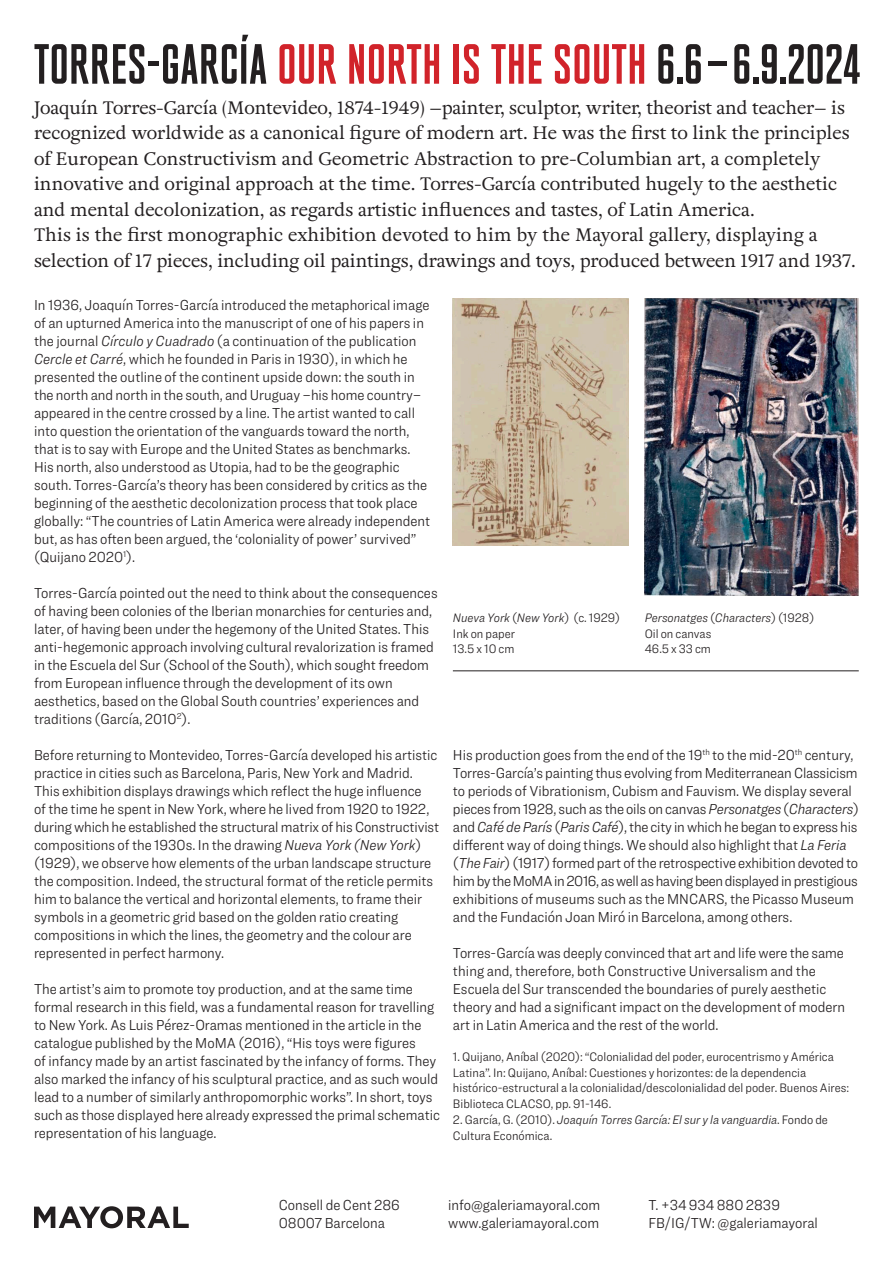
<style>
.page{position:relative;width:893px;height:1263px;background:#fff}
.page>*{position:absolute;margin:0;border:0;box-sizing:border-box;transform-origin:0 0}
.t1{font:54px "M Fred 2.0";letter-spacing:-.005em;color:#231f20}
.Introducció{font:18px/25.5px "Adriane Text";letter-spacing:-.005em;color:#231f20}
.Text_general{font:300 15px/18px "Ringside Narrow";color:#231f20}
.Peu_de_foto{font:300 12.75px/15.8px "Ringside Narrow";color:#231f20}
.Peu_de_foto-2{font:italic 300 12.75px "Ringside Narrow";color:#231f20}
.s1{color:#d1232a}
.s2{font-style:italic}
.s3{font-style:normal}
</style>
<div class="page">
<svg style="left:34px;top:1206px;width:155px;height:22px"></svg>
<img style="left:453px;top:298px;width:175px;height:248px">
<img style="left:645px;top:298px;width:214px;height:297px">
<hr style="left:453px;top:671px;width:406px;height:1px;background:#231f20">
<p class="t1" style="left:34px;top:35px;width:828px">TORRES-GARCÍA <span class="s1">OUR NORTH IS THE SOUTH</span> 6.6 — 6.9.2024</p>
<p class="Introducció" style="left:34px;top:94px;width:817px">Joaquín Torres-García (Montevideo, 1874-1949) –painter, sculptor, writer, theorist and teacher– is recognized worldwide as a canonical figure of modern art. He was the first to link the principles of European Constructivism and Geometric Abstraction to pre-Columbian art, a completely innovative and original approach at the time. Torres-García contributed hugely to the aesthetic and mental decolonization, as regards artistic influences and tastes, of Latin America.</p>
<p class="Introducció" style="left:34px;top:222px;width:823px">This is the first monographic exhibition devoted to him by the Mayoral gallery, displaying a selection of 17 pieces, including oil paintings, drawings and toys, produced between 1917 and 1937.</p>
<p class="Text_general" style="left:34px;top:296px;width:398px">In 1936, Joaquín Torres-García introduced the metaphorical image of an upturned America into the manuscript of one of his papers in the journal <span class="s2">Círculo y Cuadrado</span> (a continuation of the publication <span class="s2">Cercle et Carré</span>, which he founded in Paris in 1930), in which he presented the outline of the continent upside down: the south in the north and north in the south, and Uruguay –his home country– appeared in the centre crossed by a line. The artist wanted to call into question the orientation of the vanguards toward the north, that is to say with Europe and the United States as benchmarks.<br>His north, also understood as Utopia, had to be the geographic south. Torres-García’s theory has been considered by critics as the beginning of the aesthetic decolonization process that took place globally: “The countries of Latin America were already independent but, as has often been argued, the ‘coloniality of power’ survived” (Quijano 2020<sup>1</sup>).</p>
<p class="Text_general" style="left:34px;top:584px;width:405px">Torres-García pointed out the need to think about the consequences of having been colonies of the Iberian monarchies for centuries and, later, of having been under the hegemony of the United States. This anti-hegemonic approach involving cultural revalorization is framed in the Escuela del Sur (School of the South), which sought freedom from European influence through the development of its own aesthetics, based on the Global South countries’ experiences and traditions (García, 2010<sup>2</sup>).</p>
<p class="Text_general" style="left:34px;top:746px;width:407px">Before returning to Montevideo, Torres-García developed his artistic practice in cities such as Barcelona, Paris, New York and Madrid.<br>This exhibition displays drawings which reflect the huge influence<br>of the time he spent in New York, where he lived from 1920 to 1922, during which he established the structural matrix of his Constructivist compositions of the 1930s. In the drawing <span class="s2">Nueva York (New York</span>) (1929), we observe how elements of the urban landscape structure the composition. Indeed, the structural format of the reticle permits him to balance the vertical and horizontal elements, to frame their symbols in a geometric grid based on the golden ratio creating compositions in which the lines, the geometry and the colour are represented in perfect harmony.</p>
<p class="Text_general" style="left:34px;top:980px;width:407px">The artist’s aim to promote toy production, and at the same time formal research in this field, was a fundamental reason for travelling to New York. As Luis Pérez-Oramas mentioned in the article in the catalogue published by the MoMA (2016), “His toys were figures<br>of infancy made by an artist fascinated by the infancy of forms. They also marked the infancy of his sculptural practice, and as such would lead to a number of similarly anthropomorphic works”. In short, toys such as those displayed here already expressed the primal schematic representation of his language.</p>
<p class="Peu_de_foto-2" style="left:453px;top:609px;width:168px">Nueva York <span class="s3">(</span>New York<span class="s3">) (c. 1929)</span></p>
<p class="Peu_de_foto" style="left:453px;top:625px;width:63px">Ink on paper</p>
<p class="Peu_de_foto" style="left:453px;top:641px;width:63px">13.5 x 10 cm</p>
<p class="Peu_de_foto-2" style="left:645px;top:609px;width:171px">Personatges <span class="s3">(</span>Characters<span class="s3">) (1928)</span></p>
<p class="Peu_de_foto" style="left:645px;top:625px;width:68px">Oil on canvas</p>
<p class="Peu_de_foto" style="left:645px;top:641px;width:68px">46.5 x 33 cm</p>
<p class="Text_general" style="left:453px;top:746px;width:407px">His production goes from the end of the 19<sup>th</sup> to the mid-20<sup>th</sup> century, Torres-García’s painting thus evolving from Mediterranean Classicism to periods of Vibrationism, Cubism and Fauvism. We display several pieces from 1928, such as the oils on canvas <span class="s2">Personatges</span> (<span class="s2">Characters</span>) and <span class="s2">Café de París</span> (<span class="s2">Paris Café</span>), the city in which he began to express his different way of doing things. We should also highlight that <span class="s2">La Feria </span>(<span class="s2">The Fair</span>) (1917) formed part of the retrospective exhibition devoted to him by the MoMA in 2016, as well as having been displayed in prestigious exhibitions of museums such as the MNCARS, the Picasso Museum and the Fundación Joan Miró in Barcelona, among others.</p>
<p class="Text_general" style="left:453px;top:944px;width:394px">Torres-García was deeply convinced that art and life were the same thing and, therefore, both Constructive Universalism and the Escuela del Sur transcended the boundaries of purely aesthetic theory and had a significant impact on the development of modern art in Latin America and the rest of the world.</p>
<p class="Peu_de_foto" style="left:453px;top:1048px;width:398px">1. Quijano, Aníbal (2020): “Colonialidad del poder, eurocentrismo y América Latina”. In: Quijano, Aníbal: Cuestiones y horizontes: de la dependencia histórico-estructural a la colonialidad/descolonialidad del poder. Buenos Aires:<br>Biblioteca CLACSO, pp. 91-146.</p>
<p class="Peu_de_foto" style="left:453px;top:1111px;width:376px">2. García, G. (2010). <span class="s2">Joaquín Torres García: El sur y la vanguardia</span>. Fondo de<br>Cultura Económica.</p>
<p class="Text_general" style="left:279px;top:1196px;width:123px">Consell de Cent 286</p>
<p class="Text_general" style="left:279px;top:1214px;width:108px">08007 Barcelona</p>
<p class="Text_general" style="left:448px;top:1196px;width:154px">info@galeriamayoral.com</p>
<p class="Text_general" style="left:448px;top:1214px;width:152px">www.galeriamayoral.com</p>
<p class="Text_general" style="left:648px;top:1196px;width:133px">T. +34 934 880 2839</p>
<p class="Text_general" style="left:648px;top:1214px;width:171px">FB/IG/TW: @galeriamayoral</p>
</div>
